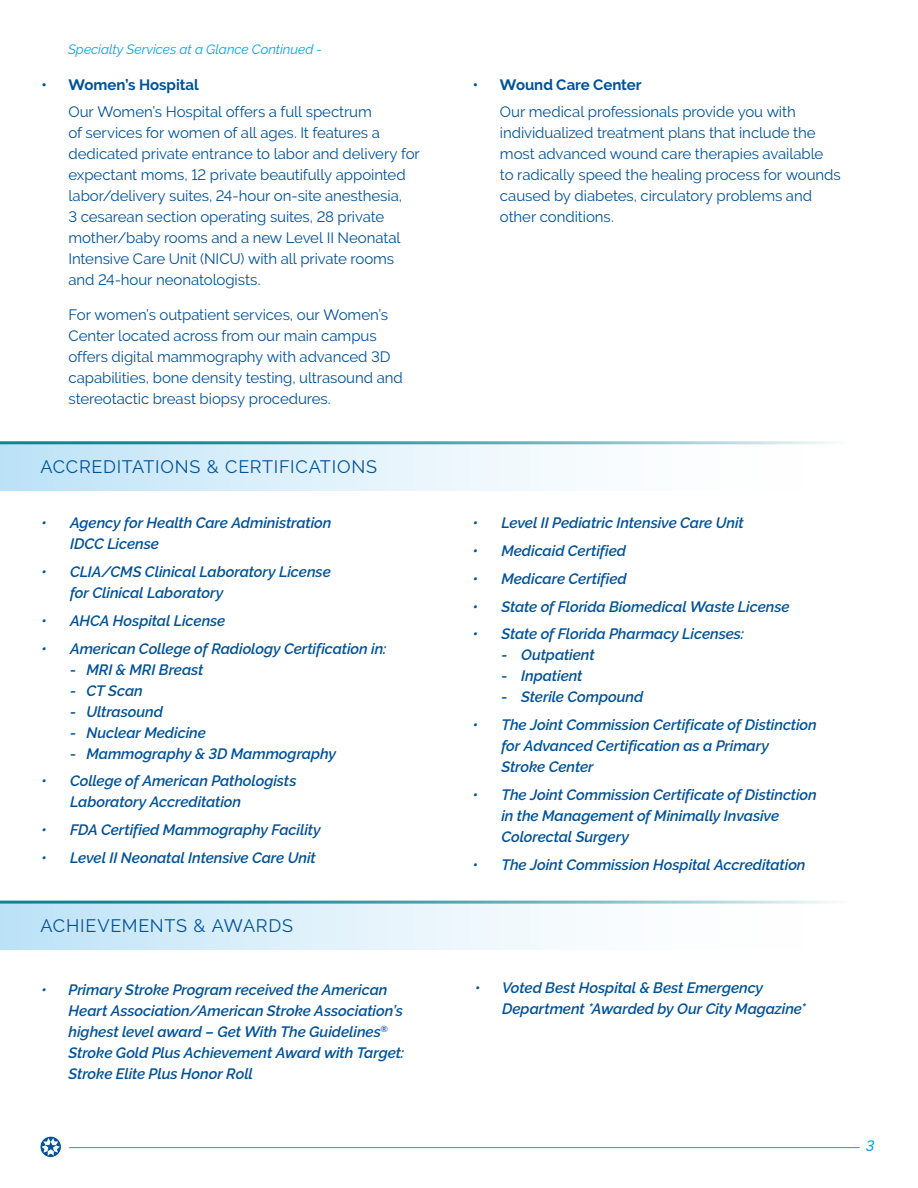
<style>
.page{position:relative;width:918px;height:1188px;background:#fff}
.page>*{position:absolute;margin:0;border:0;box-sizing:border-box;transform-origin:0 0}
.t1{font:18px "Raleway";letter-spacing:.04em;color:#01529a}
.t2{font:italic 600 15px/21px "Raleway";letter-spacing:-.005em;color:#01529a}
.t3{font:15px/21px "Raleway";letter-spacing:-.005em;color:#01529a}
.t4{font:700 15px "Raleway";letter-spacing:-.005em;color:#01529a}
.t5{font:italic 500 15px "Raleway";color:#00a5e3}
.t6{font:italic 13.5px "Raleway";color:#00a5e3}
</style>
<div class="page">
<hr style="left:69px;top:1147px;width:791px;height:1px;background:#00a5e3">
<svg style="left:40px;top:1136px;width:22px;height:22px"></svg>
<svg style="left:41px;top:1138px;width:19px;height:18px"></svg>
<div style="left:0;top:444px;width:918px;height:47px;background:linear-gradient(to right,#c5e6f8,#fff)"></div>
<hr style="left:0;top:441px;width:847px;height:3px;background:#138390">
<div style="left:0;top:904px;width:918px;height:46px;background:linear-gradient(to right,#c5e6f8,#fff)"></div>
<hr style="left:0;top:901px;width:847px;height:3px;background:#138390">
<p class="t6" style="left:68px;top:41px;width:255px">Specialty Services at a Glance Continued -</p>
<p class="t4" style="left:41px;top:76px;width:159px">• Women’s Hospital</p>
<p class="t3" style="left:68px;top:102px;width:353px">Our Women’s Hospital offers a full spectrum<br>of services for women of all ages. It features a dedicated private entrance to labor and delivery for expectant moms, 12 private beautifully appointed labor/delivery suites, 24-hour on-site anesthesia,<br>3 cesarean section operating suites, 28 private mother/baby rooms and a new Level II Neonatal Intensive Care Unit (NICU) with all private rooms and 24-hour neonatologists.</p>
<p class="t3" style="left:68px;top:304px;width:336px">For women’s outpatient services, our Women’s Center located across from our main campus offers digital mammography with advanced 3D capabilities, bone density testing, ultrasound and stereotactic breast biopsy procedures.</p>
<p class="t1" style="left:40px;top:456px;width:338px">ACCREDITATIONS &amp; CERTIFICATIONS</p>
<p class="t2" style="left:70px;top:513px;width:263px;text-indent:-28px">• Agency for Health Care Administration<br>IDCC License</p>
<p class="t2" style="left:70px;top:561px;width:262px;text-indent:-28px">• CLIA/CMS Clinical Laboratory License for Clinical Laboratory</p>
<p class="t2" style="left:42px;top:610px;width:185px">• AHCA Hospital License</p>
<p class="t2" style="left:42px;top:638px;width:346px">• American College of Radiology Certification in:</p>
<p class="t2" style="left:70px;top:659px;width:135px">- MRI &amp; MRI Breast</p>
<p class="t2" style="left:70px;top:680px;width:74px">- CT Scan</p>
<p class="t2" style="left:70px;top:701px;width:94px">- Ultrasound</p>
<p class="t2" style="left:70px;top:722px;width:137px">- Nuclear Medicine</p>
<p class="t2" style="left:70px;top:743px;width:268px">- Mammography &amp; 3D Mammography</p>
<p class="t2" style="left:70px;top:771px;width:228px;text-indent:-28px">• College of American Pathologists<br>Laboratory Accreditation</p>
<p class="t2" style="left:42px;top:819px;width:281px">• FDA Certified Mammography Facility</p>
<p class="t2" style="left:42px;top:847px;width:276px">• Level II Neonatal Intensive Care Unit</p>
<p class="t1" style="left:40px;top:915px;width:254px">ACHIEVEMENTS &amp; AWARDS</p>
<p class="t2" style="left:69px;top:979px;width:337px;text-indent:-27px">• Primary Stroke Program received the American Heart Association/American Stroke Association’s highest level award – Get With The Guidelines<sup>® </sup>Stroke Gold Plus Achievement Award with Target:<br>Stroke Elite Plus Honor Roll</p>
<p class="t4" style="left:473px;top:76px;width:170px">• Wound Care Center</p>
<p class="t3" style="left:500px;top:102px;width:342px">Our medical professionals provide you with individualized treatment plans that include the most advanced wound care therapies available<br>to radically speed the healing process for wounds caused by diabetes, circulatory problems and other conditions.</p>
<p class="t2" style="left:473px;top:513px;width:273px">• Level II Pediatric Intensive Care Unit</p>
<p class="t2" style="left:473px;top:540px;width:155px">• Medicaid Certified</p>
<p class="t2" style="left:473px;top:568px;width:155px">• Medicare Certified</p>
<p class="t2" style="left:473px;top:596px;width:318px">• State of Florida Biomedical Waste License</p>
<p class="t2" style="left:473px;top:624px;width:273px">• State of Florida Pharmacy Licenses:</p>
<p class="t2" style="left:501px;top:645px;width:95px">- Outpatient</p>
<p class="t2" style="left:501px;top:666px;width:83px">- Inpatient</p>
<p class="t2" style="left:501px;top:687px;width:143px">- Sterile Compound</p>
<p class="t2" style="left:501px;top:714px;width:317px;text-indent:-28px">• The Joint Commission Certificate of Distinction for Advanced Certification as a Primary<br>Stroke Center</p>
<p class="t2" style="left:501px;top:784px;width:317px;text-indent:-28px">• The Joint Commission Certificate of Distinction in the Management of Minimally Invasive<br>Colorectal Surgery</p>
<p class="t2" style="left:473px;top:854px;width:334px">• The Joint Commission Hospital Accreditation</p>
<p class="t2" style="left:502px;top:977px;width:306px;text-indent:-27px">• Voted Best Hospital &amp; Best Emergency<br>Department *Awarded by Our City Magazine*</p>
<p class="t5" style="left:866px;top:1137px;width:10px">3</p>
</div>
